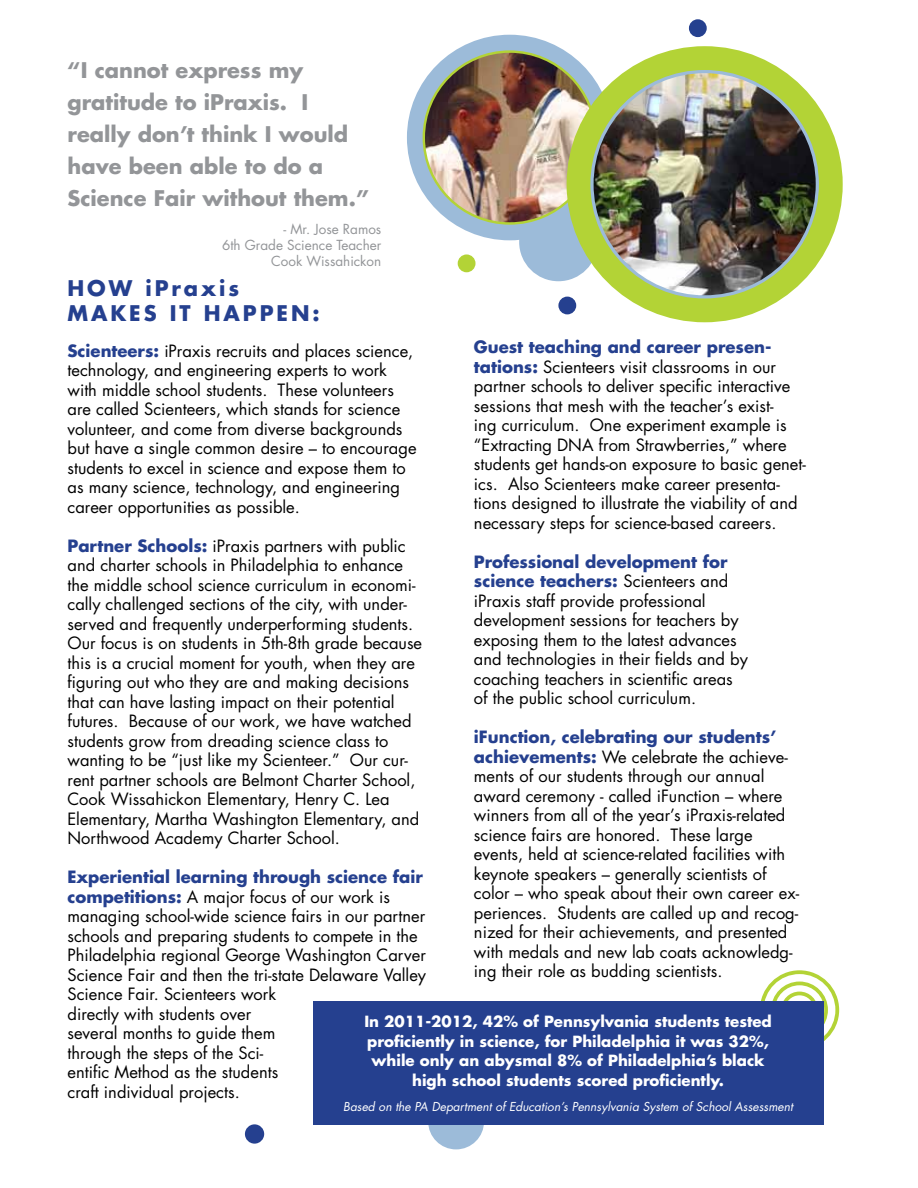
<style>
.page{position:relative;width:918px;height:1188px;background:#fff}
.page>*{position:absolute;margin:0;border:0;box-sizing:border-box;transform-origin:0 0}
.t1{font:700 21px/31.8px "Futura";color:#939598}
.t2{font:700 21px/25.2px "Futura";color:#25408f}
.t3{font:16.5px/19.5px "Futura";color:#000}
.t4{font:700 15px/19.5px "Futura";color:#fff;text-align:center}
.t5{font:13.5px/16.2px "Futura";color:#939598;text-align:right}
.t6{font:italic 12px "Futura";color:#fff}
.s1{font-weight:700;color:#25408f}
</style>
<div class="page">
<div style="left:428px;top:1093px;width:56px;height:56px;background:#9cbbd9;border-radius:50%"></div>
<svg style="left:761px;top:970px;width:78px;height:71px"></svg>
<div style="left:313px;top:1001px;width:511px;height:124px;background:#25408f"></div>
<div style="left:245px;top:1124px;width:19px;height:20px;background:#25408f;border-radius:50%"></div>
<div style="left:519px;top:203px;width:79px;height:78px;background:#9cbbd9;border-radius:50%"></div>
<div style="left:407px;top:35px;width:206px;height:205px;background:#9cbbd9;border-radius:50%"></div>
<img style="left:424px;top:52px;width:172px;height:171px;border-radius:86px">
<div style="left:567px;top:46px;width:276px;height:276px;background:#b3d336;border-radius:50%"></div>
<img style="left:592px;top:72px;width:225px;height:225px;border-radius:113px">
<div style="left:558px;top:297px;width:18px;height:17px;background:#25408f;border-radius:50%"></div>
<div style="left:689px;top:19px;width:18px;height:18px;background:#25408f;border-radius:50%"></div>
<div style="left:458px;top:254px;width:18px;height:18px;background:#b3d336;border-radius:50%"></div>
<p class="t1" style="left:68px;top:54px;width:303px">“I cannot express my gratitude to iPraxis. I really don’t think I would have been able to do a<br>Science Fair without them.”</p>
<p class="t5" style="left:222px;top:221px;width:161px">- Mr. Jose Ramos<br>6th Grade Science Teacher<br>Cook Wissahickon</p>
<p class="t2" style="left:68px;top:275px;width:174px">how ipraxis makes it happ</p>
<p class="t2" style="left:277px;top:300px;width:45px">en:</p>
<p class="t3" style="left:68px;top:341px;width:351px"><span class="s1">Scienteers:</span> iPraxis recruits and places science, technology, and engineering experts to work with middle school students. These volunteers are called Scienteers, which stands for science volunteer, and come from diverse backgrounds but have a single common desire – to encourage students to excel in science and expose them to as many science, technology, and engineering career opportunities as possible.</p>
<p class="t3" style="left:68px;top:536px;width:356px"><span class="s1">Partner Schools:</span> iPraxis partners with public and charter schools in Philadelphia to enhance the middle school science curriculum in economi&shy;cally challenged sections of the city, with under&shy;served and frequently underperforming students.<br>Our focus is on students in 5th-8th grade because this is a crucial moment for youth, when they are figuring out who they are and making decisions that can have lasting impact on their potential futures. Because of our work, we have watched students grow from dreading science class to wanting to be “just like my Scienteer.” Our cur&shy;rent partner schools are Belmont Charter School, Cook Wissahickon Elementary, Henry C. Lea Elementary, Martha Washington Elementary, and Northwood Academy Charter School.</p>
<p class="t3" style="left:68px;top:868px;width:360px"><span class="s1">Experiential learning through science fair competitions:</span> A major focus of our work is managing school-wide science fairs in our partner schools and preparing students to compete in the Philadelphia regional George Washington Carver Science Fair and then the tri-state Delaware Valley Science Fair. Scienteers work<br>directly with students over<br>several months to guide them<br>through the steps of the Sci-<br>entific Method as the students<br>craft individual projects.</p>
<p class="t3" style="left:474px;top:338px;width:333px"><span class="s1">Guest teaching and career presen&shy;tations:</span> Scienteers visit classrooms in our partner schools to deliver specific interactive sessions that mesh with the teacher’s exist-<br>ing curriculum. One experiment example is “Extracting DNA from Strawberries,” where students get hands-on exposure to basic genet&shy;ics. Also Scienteers make career presenta&shy;tions designed to illustrate the viability of and necessary steps for science-based careers.</p>
<p class="t3" style="left:474px;top:552px;width:275px"><span class="s1">Professional development for science teachers:</span> Scienteers and iPraxis staff provide professional development sessions for teachers by exposing them to the latest advances and technologies in their fields and by coaching teachers in scientific areas of the public school curriculum.</p>
<p class="t3" style="left:474px;top:728px;width:327px"><span class="s1">iFunction, celebrating our students’ achievements:</span> We celebrate the achieve&shy;ments of our students through our annual award ceremony - called iFunction – where winners from all of the year’s iPraxis-related science fairs are honored. These large events, held at science-related facilities with keynote speakers – generally scientists of color – who speak about their own career ex&shy;periences. Students are called up and recog&shy;nized for their achievements, and presented with medals and new lab coats acknowledg&shy;ing their role as budding scientists.</p>
<p class="t4" style="left:364px;top:1012px;width:409px">In 2011-2012, 42% of Pennsylvania students tested proficiently in science, for Philadelphia it was 32%, while only an abysmal 8% of Philadelphia’s black high school students scored proficiently.</p>
<p class="t6" style="left:343px;top:1099px;width:451px">Based on the PA Department of Education’s Pennsylvania System of School Assessment</p>
</div>
